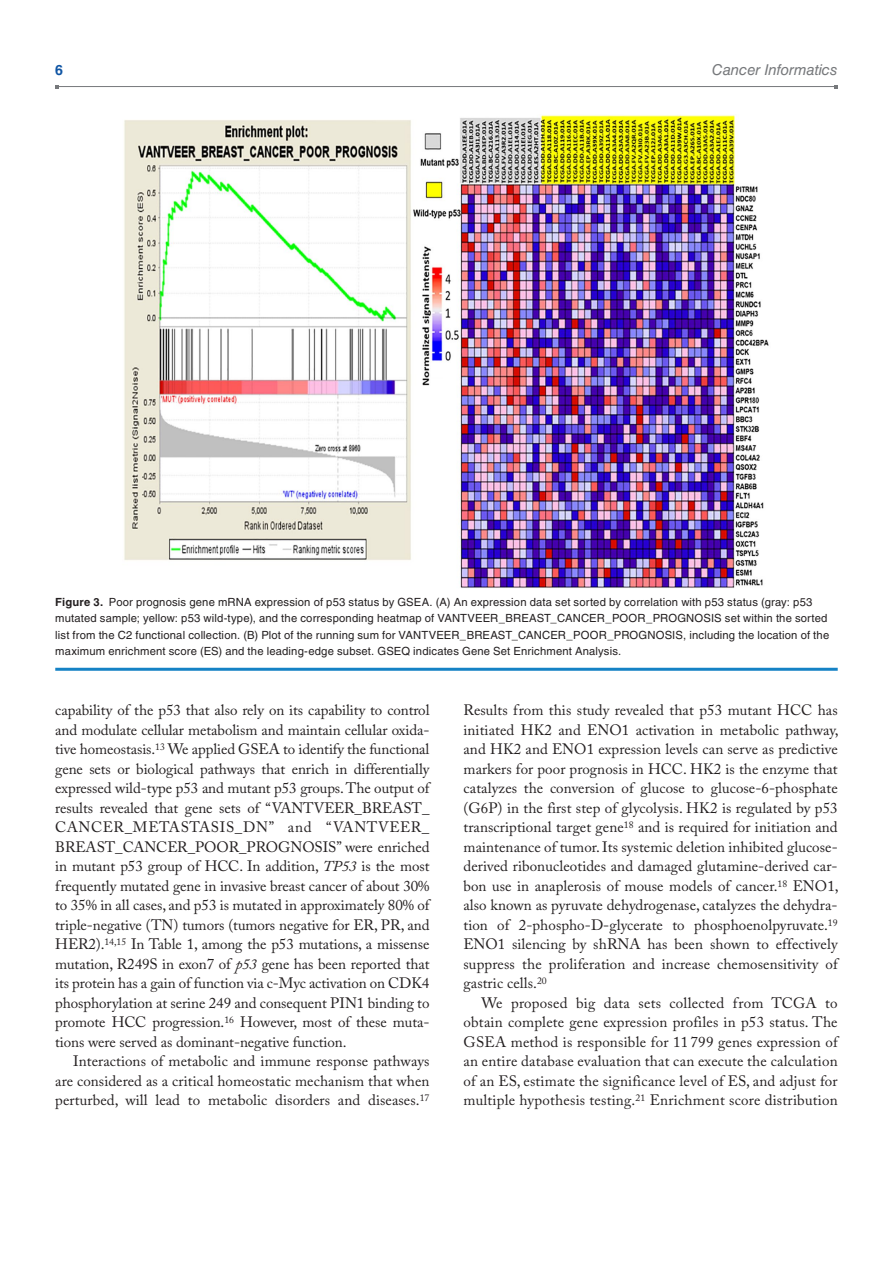
<style>
.page{position:relative;width:893px;height:1263px;background:#fff}
.page>*{position:absolute;margin:0;border:0;box-sizing:border-box;transform-origin:0 0}
.t1{font:15px/19.5px "Adobe Caslon Pro";letter-spacing:.005em;color:#231f20;text-align:justify}
.t2{font:italic 15px "Helvetica LT Std";letter-spacing:-.005em;color:#76787b}
.t3{font:700 14.25px "Helvetica LT Std";color:#1055a4}
.t4{font:11.25px/16.5px "Helvetica LT Std";letter-spacing:.015em;color:#231f20}
.s1{font-weight:700}
.s2{font-style:italic}
</style>
<div class="page">
<hr style="left:57px;top:86px;width:779px;height:1px;background:#76787b">
<hr style="left:55px;top:668px;width:783px;height:3px;background:#1582c5">
<img style="left:124px;top:115px;width:645px;height:473px">
<p class="t3" style="left:55px;top:61px;width:9px">6</p>
<p class="t2" style="left:712px;top:61px;width:127px">Cancer Informatics</p>
<p class="t4" style="left:55px;top:593px;width:775px"><span class="s1">Figure 3.</span> Poor prognosis gene mRNA expression of p53 status by GSEA. (A) An expression data set sorted by correlation with p53 status (gray: p53 mutated sample; yellow: p53 wild-type), and the corresponding heatmap of VANTVEER_BREAST_CANCER_POOR_PROGNOSIS set within the sorted list from the C2 functional collection. (B) Plot of the running sum for VANTVEER_BREAST_CANCER_POOR_PROGNOSIS, including the location of the maximum enrichment score (ES) and the leading-edge subset. GSEQ indicates Gene Set Enrichment Analysis.</p>
<p class="t1" style="left:55px;top:700px;width:376px">capability of the p53 that also rely on its capability to control and modulate cellular metabolism and maintain cellular oxida&shy;tive homeostasis.<sup>13</sup> We applied GSEA to identify the functional gene sets or biological pathways that enrich in differentially expressed wild-type p53 and mutant p53 groups. The output of results revealed that gene sets of “VANTVEER_BREAST_ CANCER_METASTASIS_DN” and “VANTVEER_ BREAST_CANCER_POOR_PROGNOSIS” were enriched in mutant p53 group of HCC. In addition, <span class="s2">TP53</span> is the most frequently mutated gene in invasive breast cancer of about 30% to 35% in all cases, and p53 is mutated in approximately 80% of triple-negative (TN) tumors (tumors negative for ER, PR, and HER2).<sup>14,15</sup> In Table 1, among the p53 mutations, a missense mutation, R249S in exon7 of <span class="s2">p53</span> gene has been reported that its protein has a gain of function via c-Myc activation on CDK4 phosphorylation at serine 249 and consequent PIN1 binding to promote HCC progression.<sup>16</sup> However, most of these muta&shy;tions were served as dominant-negative function.</p>
<p class="t1" style="left:55px;top:1051px;width:376px;text-indent:18px">Interactions of metabolic and immune response pathways are considered as a critical homeostatic mechanism that when perturbed, will lead to metabolic disorders and diseases.<sup>17</sup></p>
<p class="t1" style="left:463px;top:700px;width:377px">Results from this study revealed that p53 mutant HCC has initiated HK2 and ENO1 activation in metabolic pathway, and HK2 and ENO1 expression levels can serve as predictive markers for poor prognosis in HCC. HK2 is the enzyme that catalyzes the conversion of glucose to glucose-6-phosphate (G6P) in the first step of glycolysis. HK2 is regulated by p53 transcriptional target gene<sup>18</sup> and is required for initiation and maintenance of tumor. Its systemic deletion inhibited glucose&shy;derived ribonucleotides and damaged glutamine-derived car&shy;bon use in anaplerosis of mouse models of cancer.<sup>18</sup> ENO1, also known as pyruvate dehydrogenase, catalyzes the dehydra&shy;tion of 2-phospho-D-glycerate to phosphoenolpyruvate.<sup>19<br></sup>ENO1 silencing by shRNA has been shown to effectively suppress the proliferation and increase chemosensitivity of gastric cells.<sup>20</sup></p>
<p class="t1" style="left:463px;top:993px;width:376px;text-indent:18px">We proposed big data sets collected from TCGA to obtain complete gene expression profiles in p53 status. The GSEA method is responsible for 11 799 genes expression of an entire database evaluation that can execute the calculation of an ES, estimate the significance level of ES, and adjust for multiple hypothesis testing.<sup>21</sup> Enrichment score distribution</p>
</div>
